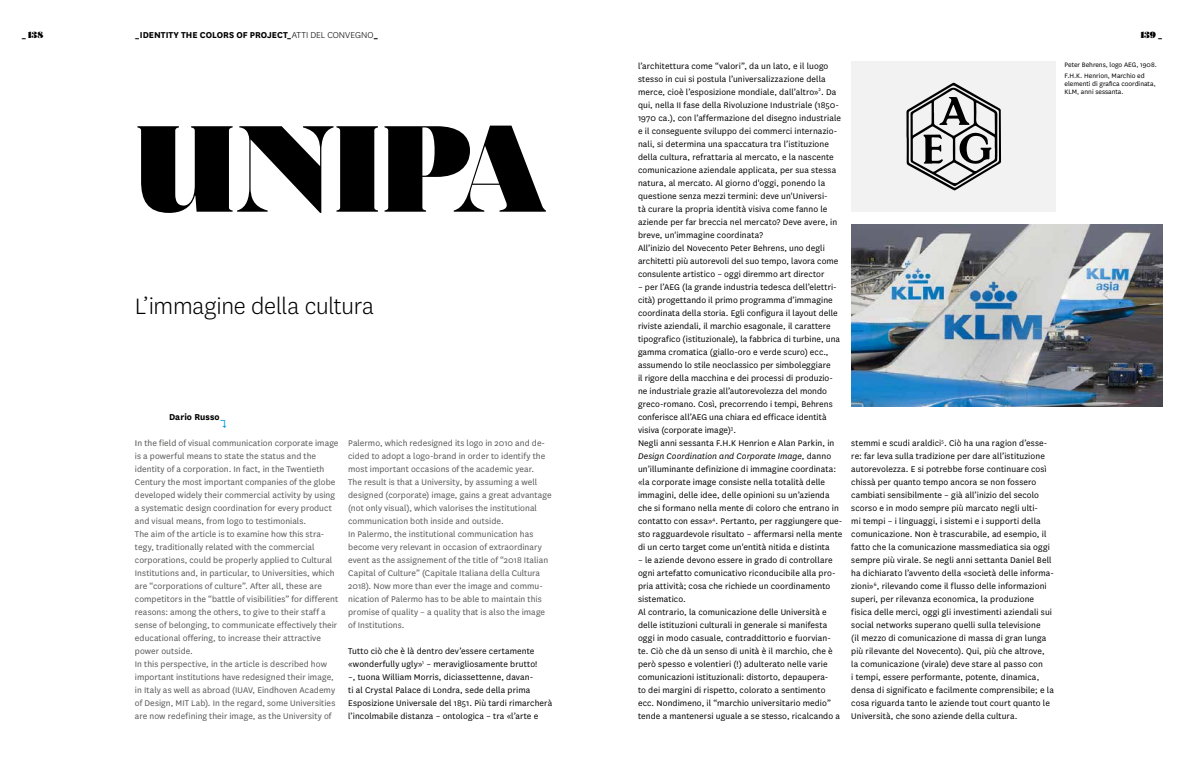
<style>
.page{position:relative;width:1191px;height:766px;background:#fff}
.page>*{position:absolute;margin:0;border:0;box-sizing:border-box;transform-origin:0 0}
.t1{font:122px "Acta Poster";letter-spacing:.005em;color:#000}
.t2{font:300 26px "National";letter-spacing:-.01em;color:#000}
.t3{font:700 10px "National";color:#000}
.t4{font:9.6px/13px "National";letter-spacing:.01em;color:#000}
.t5{font:9.6px/13px "National";letter-spacing:.005em;color:#575756}
.t6{font:9px "Acta Poster";color:#000}
.t7{font:7.5px/10.8px "National";color:#000}
.s1{font-family:"National";font-weight:700;font-size:10px}
.s2{font-weight:300}
.s3{font-style:inherit}
.s4{font-style:italic}
</style>
<div class="page">
<img style="left:851px;top:225px;width:311px;height:181px">
<div style="left:851px;top:61px;width:205px;height:151px;background:#f2f2f2"></div>
<svg style="left:906px;top:83px;width:95px;height:107px"></svg>
<p class="t6" style="left:22px;top:29px;width:23px"><span class="s1">_</span> 138</p>
<p class="t3" style="left:135px;top:28px;width:245px">_IDENTITY THE COLORS OF PROJECT_<span class="s2">ATTI DEL CONVEGNO</span>_</p>
<p class="t6" style="left:1140px;top:29px;width:23px">139 <span class="s1">_</span></p>
<h1 class="t1" style="left:135px;top:93px;width:413px">UNIPA</h1>
<h2 class="t2" style="left:135px;top:290px;width:240px">L’immagine della cultura</h2>
<p class="t3" style="left:169px;top:409px;width:52px">Dario Russo</p>
<p class="t5" style="left:135px;top:436px;width:205px"><span class="s3">I</span>n the field of visual communication corporate image is a powerful means to state the status and the identity of a corporation. In fact, in the Twentieth Century the most important companies of the globe developed widely their commercial activity by using a systematic design coordination for every product and visual means, from logo to testimonials.<br>The aim of the article is to examine how this stra&shy;tegy, traditionally related with the commercial corporations, could be properly applied to Cultural Institutions and, in particular, to Universities, which are “corporations of culture”. After all, these are competitors in the “battle of visibilities” for different reasons: among the others, to give to their staff a sense of belonging, to communicate effectively their educational offering, to increase their attractive power outside.<br>In this perspective, in the article is described how important institutions have redesigned their image, in Italy as well as abroad (IUAV, Eindhoven Academy of Design, MIT Lab). In the regard, some Universities are now redefining their image, as the University of</p>
<p class="t5" style="left:348px;top:436px;width:205px">Palermo, which redesigned its logo in 2010 and de&shy;cided to adopt a logo-brand in order to identify the most important occasions of the academic year.<br>The result is that a University, by assuming a well designed (corporate) image, gains a great advantage (not only visual), which valorises the institutional communication both inside and outside.<br>In Palermo, the institutional communication has become very relevant in occasion of extraordinary event as the assignement of the title of “2018 Italian Capital of Culture” (Capitale Italiana della Cultura 2018). Now more than ever the image and commu&shy;nication of Palermo has to be able to maintain this promise of quality – a quality that is also the image of Institutions.</p>
<p class="t4" style="left:348px;top:644px;width:205px">Tutto ciò che è là dentro dev’essere certamente «wonderfully ugly»<sup>1</sup> – meravigliosamente brutto!<br>–, tuona William Morris, diciassettenne, davan-<br>ti al Crystal Palace di Londra, sede della prima Esposizione Universale del 1851. Più tardi rimarcherà l’incolmabile distanza – ontologica – tra «l’arte e</p>
<p class="t4" style="left:638px;top:59px;width:205px">l’architettura come “valori”, da un lato, e il luogo stesso in cui si postula l’universalizzazione della merce, cioè l’esposizione mondiale, dall’altro»<sup>2</sup>. Da qui, nella II fase della Rivoluzione Industriale (1850- 1970 ca.), con l’affermazione del disegno industriale e il conseguente sviluppo dei commerci internazio&shy;nali, si determina una spaccatura tra l’istituzione della cultura, refrattaria al mercato, e la nascente comunicazione aziendale applicata, per sua stessa natura, al mercato. Al giorno d'oggi, ponendo la questione senza mezzi termini: deve un'Universi-<br>tà curare la propria identità visiva come fanno le aziende per far breccia nel mercato? Deve avere, in breve, un'immagine coordinata?<br>All’inizio del Novecento Peter Behrens, uno degli architetti più autorevoli del suo tempo, lavora come consulente artistico – oggi diremmo art director</p>
<p class="t4" style="left:638px;top:280px;width:206px">– per l’AEG (la grande industria tedesca dell’elettri&shy;cità) progettando il primo programma d’immagine coordinata della storia. Egli configura il layout delle riviste aziendali, il marchio esagonale, il carattere tipografico (istituzionale), la fabbrica di turbine, una gamma cromatica (giallo-oro e verde scuro) ecc., assumendo lo stile neoclassico per simboleggiare<br>il rigore della macchina e dei processi di produzio&shy;ne industriale grazie all’autorevolezza del mondo greco-romano. Così, precorrendo i tempi, Behrens conferisce all’AEG una chiara ed efficace identità visiva (corporate image)<sup>3</sup>.<br>Negli anni sessanta F.H.K Henrion e Alan Parkin, in <span class="s4">Design Coordination and Corporate Image</span>, danno un’illuminante definizione di immagine coordinata: «la corporate image consiste nella totalità delle immagini, delle idee, delle opinioni su un’azienda che si formano nella mente di coloro che entrano in contatto con essa»<sup>4</sup>. Pertanto, per raggiungere que&shy;sto ragguardevole risultato – affermarsi nella mente di un certo target come un'entità nitida e distinta</p>
<p class="t4" style="left:638px;top:553px;width:203px">– le aziende devono essere in grado di controllare ogni artefatto comunicativo riconducibile alla pro&shy;pria attività; cosa che richiede un coordinamento sistematico.<br>Al contrario, la comunicazione delle Università e delle istituzioni culturali in generale si manifesta oggi in modo casuale, contraddittorio e fuorvian&shy;te. Ciò che dà un senso di unità è il marchio, che è però spesso e volentieri (!) adulterato nelle varie comunicazioni istituzionali: distorto, depaupera-<br>to dei margini di rispetto, colorato a sentimento ecc. Nondimeno, il “marchio universitario medio” tende a mantenersi uguale a se stesso, ricalcando a</p>
<p class="t4" style="left:851px;top:436px;width:204px">stemmi e scudi araldici<sup>5</sup>. Ciò ha una ragion d’esse&shy;re: far leva sulla tradizione per dare all’istituzione autorevolezza. E si potrebbe forse continuare così chissà per quanto tempo ancora se non fossero cambiati sensibilmente – già all’inizio del secolo scorso e in modo sempre più marcato negli ulti-<br>mi tempi – i linguaggi, i sistemi e i supporti della comunicazione. Non è trascurabile, ad esempio, il fatto che la comunicazione massmediatica sia oggi sempre più virale. Se negli anni settanta Daniel Bell ha dichiarato l’avvento della «società delle informa&shy;zioni»<sup>6</sup>, rilevando come il flusso delle informazioni superi, per rilevanza economica, la produzione fisica delle merci, oggi gli investimenti aziendali sui social networks superano quelli sulla televisione<br>(il mezzo di comunicazione di massa di gran lunga più rilevante del Novecento). Qui, più che altrove, la comunicazione (virale) deve stare al passo con<br>i tempi, essere performante, potente, dinamica, densa di significato e facilmente comprensibile; e la cosa riguarda tanto le aziende tout court quanto le Università, che sono aziende della cultura.</p>
<p class="t7" style="left:1064px;top:59px;width:94px">Peter Behrens, logo AEG, 1908.<br>F.H.K. Henrion, Marchio ed</p>
<p class="t7" style="left:1064px;top:79px;width:93px;line-height:8px">elementi di grafica coordinata,<br>KLM, anni sessanta.</p>
</div>
